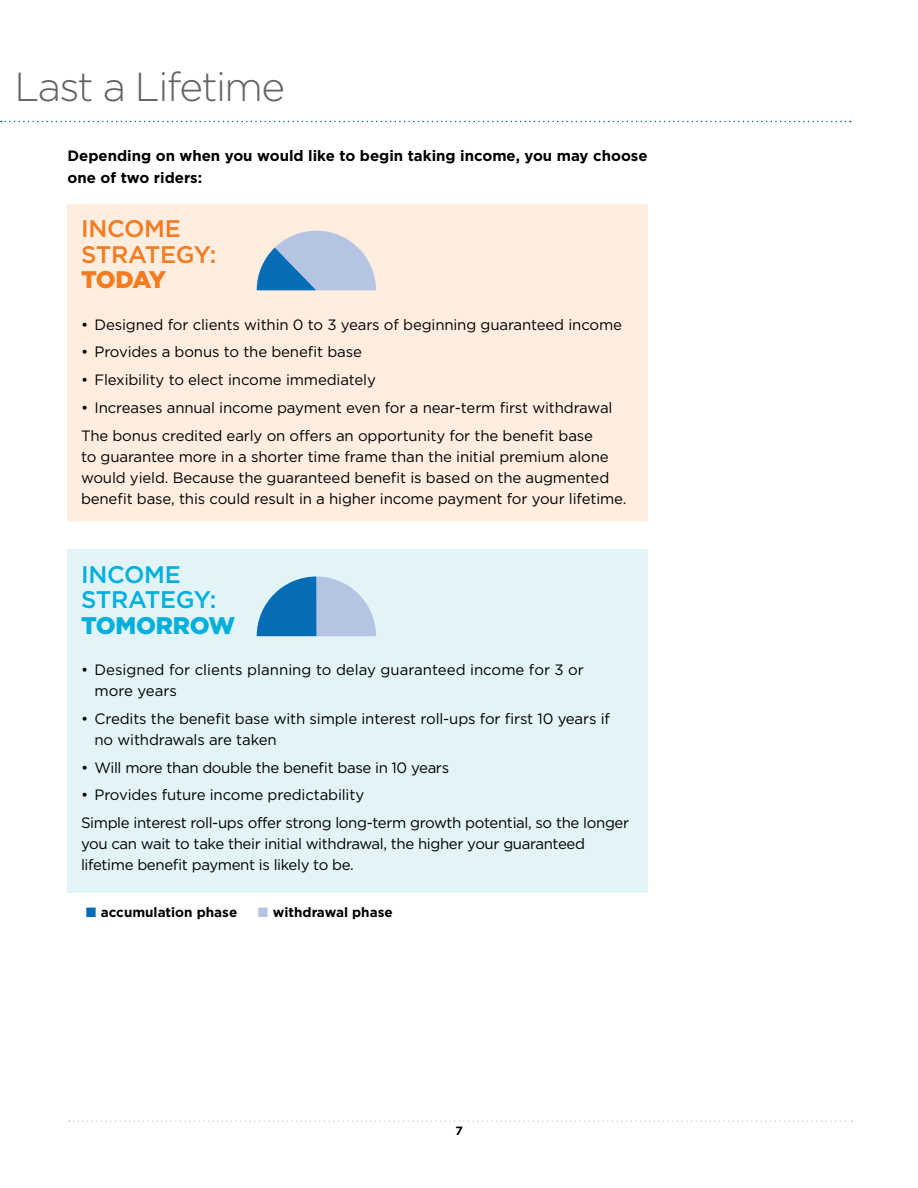
<style>
.page{position:relative;width:918px;height:1188px;background:#fff}
.page>*{position:absolute;margin:0;border:0;box-sizing:border-box;transform-origin:0 0}
.t1{font:300 40.5px "Gotham";letter-spacing:-.04em;color:#636467}
.t2{font:500 24px/25.5px "Gotham";letter-spacing:-.01em;color:#f47b20}
.t3{font:500 24px/25.5px "Gotham";letter-spacing:-.01em;color:#00afdb}
.t4{font:900 24px "Gotham";letter-spacing:-.01em;color:#00afdb}
.t5{font:900 24px "Gotham";color:#f47b20}
.t6{font:15px/21px "Gotham";letter-spacing:-.01em;color:#000}
.t7{font:700 15px/22.5px "Gotham";color:#000}
.t8{font:700 13.5px "Gotham";color:#000}
.t9{font:700 12px "Gotham";color:#000}
.s1{font-family:"Mathematical Pi Six";font-weight:400;color:#056cb6}
.s2{font-family:"Mathematical Pi Six";font-weight:400;color:#b6c4e4}
</style>
<div class="page">
<svg style="left:1px;top:121px;width:850px;height:1px"></svg>
<svg style="left:69px;top:1120px;width:783px;height:2px"></svg>
<div style="left:68px;top:204px;width:580px;height:316px;background:#ffeee0"></div>
<div style="left:68px;top:549px;width:580px;height:344px;background:#e3f4f9"></div>
<svg style="left:257px;top:231px;width:119px;height:59px"></svg>
<svg style="left:257px;top:577px;width:119px;height:59px"></svg>
<h1 class="t1" style="left:14px;top:65px;width:272px">Last a Lifetime</h1>
<p class="t7" style="left:68px;top:144px;width:582px">Depending on when you would like to begin taking income, you may choose one of two riders:</p>
<h2 class="t2" style="left:81px;top:216px;width:137px">INCOME<br>STRATEGY:</h2>
<h2 class="t5" style="left:81px;top:266px;width:87px">TODAY</h2>
<p class="t6" style="left:81px;top:314px;width:543px">• Designed for clients within 0 to 3 years of beginning guaranteed income</p>
<p class="t6" style="left:81px;top:341px;width:282px">• Provides a bonus to the benefit base</p>
<p class="t6" style="left:81px;top:369px;width:296px">• Flexibility to elect income immediately</p>
<p class="t6" style="left:81px;top:393px;width:533px;line-height:27.8px">• Increases annual income payment even for a near-term first withdrawal<br>The bonus credited early on offers an opportunity for the benefit base</p>
<p class="t6" style="left:81px;top:446px;width:547px">to guarantee more in a shorter time frame than the initial premium alone would yield. Because the guaranteed benefit is based on the augmented benefit base, this could result in a higher income payment for your lifetime.</p>
<h2 class="t3" style="left:81px;top:561px;width:137px">INCOME<br>STRATEGY:</h2>
<h2 class="t4" style="left:81px;top:612px;width:156px">TOMORROW</h2>
<p class="t6" style="left:94px;top:659px;width:491px;text-indent:-14px">• Designed for clients planning to delay guaranteed income for 3 or more years</p>
<p class="t6" style="left:95px;top:708px;width:517px;text-indent:-14px">• Credits the benefit base with simple interest roll-ups for first 10 years if no withdrawals are taken</p>
<p class="t6" style="left:81px;top:757px;width:370px">• Will more than double the benefit base in 10 years</p>
<p class="t6" style="left:81px;top:781px;width:550px;line-height:27.8px">• Provides future income predictability<br>Simple interest roll-ups offer strong long-term growth potential, so the longer</p>
<p class="t6" style="left:81px;top:833px;width:506px">you can wait to take their initial withdrawal, the higher your guaranteed lifetime benefit payment is likely to be.</p>
<p class="t8" style="left:86px;top:904px;width:153px"><span class="s1">j</span> accumulation phase</p>
<p class="t8" style="left:258px;top:904px;width:137px"><span class="s2">j</span> withdrawal phase</p>
<p class="t9" style="left:456px;top:1124px;width:9px">7</p>
</div>
